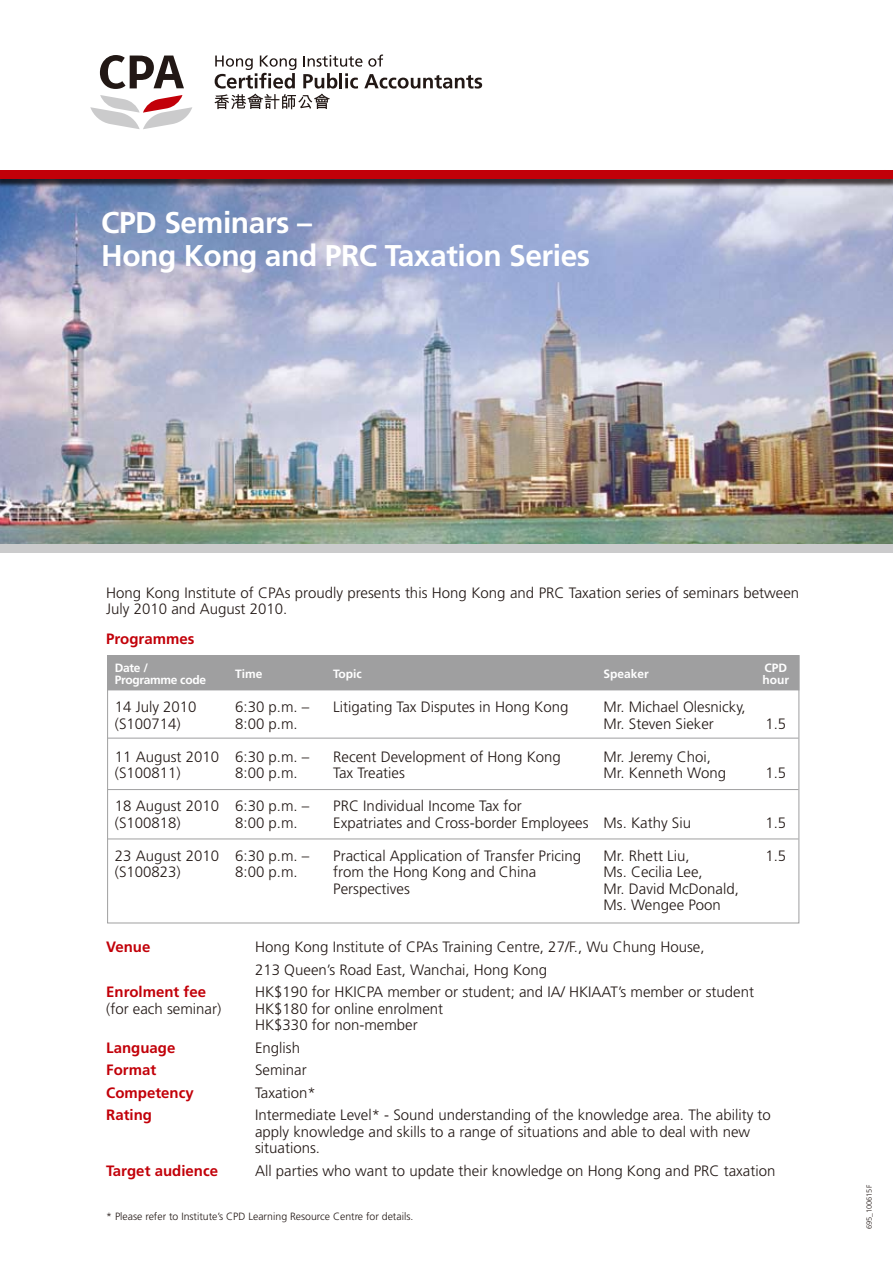
<style>
.page{position:relative;width:893px;height:1263px;background:#fff}
.page>*{position:absolute;margin:0;border:0;box-sizing:border-box;transform-origin:0 0}
.t1{font:700 30px/33px "Frutiger";letter-spacing:-.015em;color:#fff}
.t2{font:300 15px/16.5px "Frutiger";color:#221815}
.t3{font:700 15px "Frutiger";color:#c20009}
.t4{font:700 12px "Frutiger";color:#fff}
.t5{font:700 12px "Frutiger";letter-spacing:-.025em;color:#fff}
.t6{font:300 10.5px "Frutiger";color:#221815}
.t7{font:300 7.5px "Frutiger";letter-spacing:-.01em;color:#221815}
</style>
<div class="page">
<img style="left:0;top:238px;width:893px;height:306px">
<div style="left:0;top:544px;width:893px;height:9px;background:#cbcbcc"></div>
<img style="left:0;top:179px;width:893px;height:59px">
<div style="left:0;top:170px;width:893px;height:9px;background:#c20009"></div>
<svg style="left:100px;top:55px;width:84px;height:34px"></svg>
<svg style="left:214px;top:55px;width:268px;height:54px"></svg>
<svg style="left:90px;top:95px;width:102px;height:34px"></svg>
<div style="left:108px;top:655px;width:691px;height:35px;background:#9f9fa0"></div>
<div style="left:107px;top:655px;width:692px;height:268px;border:1px solid #9f9fa0"></div>
<hr style="left:108px;top:738px;width:690px;height:1px;background:#9f9fa0">
<hr style="left:108px;top:789px;width:690px;height:1px;background:#9f9fa0">
<hr style="left:108px;top:838px;width:690px;height:1px;background:#9f9fa0">
<h1 class="t1" style="left:101px;top:206px;width:491px">CPD Seminars –<br>Hong Kong and PRC Taxation Series</h1>
<p class="t2" style="left:106px;top:584px;width:694px">Hong Kong Institute of CPAs proudly presents this Hong Kong and PRC Taxation series of seminars between<br>July 2010 and August 2010.</p>
<p class="t3" style="left:106px;top:630px;width:90px">Programmes</p>
<p class="t4" style="left:115px;top:660px;width:35px">Date /</p>
<p class="t4" style="left:235px;top:666px;width:29px">Time</p>
<p class="t4" style="left:333px;top:666px;width:30px">Topic</p>
<p class="t4" style="left:604px;top:666px;width:47px">Speaker</p>
<p class="t4" style="left:764px;top:660px;width:24px">CPD</p>
<p class="t5" style="left:115px;top:672px;width:93px">Programme code</p>
<p class="t4" style="left:762px;top:672px;width:28px">hour</p>
<p class="t2" style="left:115px;top:699px;width:83px">14 July 2010</p>
<p class="t2" style="left:235px;top:699px;width:76px">6:30 p.m. –</p>
<p class="t2" style="left:333px;top:699px;width:237px">Litigating Tax Disputes in Hong Kong</p>
<p class="t2" style="left:604px;top:699px;width:144px">Mr. Michael Olesnicky,</p>
<p class="t2" style="left:115px;top:715px;width:67px">(S100714)</p>
<p class="t2" style="left:235px;top:715px;width:64px">8:00 p.m.</p>
<p class="t2" style="left:604px;top:715px;width:112px">Mr. Steven Sieker</p>
<p class="t2" style="left:765px;top:715px;width:22px">1.5</p>
<p class="t2" style="left:115px;top:748px;width:196px">11 August 2010 6:30 p.m. –</p>
<p class="t2" style="left:333px;top:748px;width:229px">Recent Development of Hong Kong</p>
<p class="t2" style="left:604px;top:748px;width:109px">Mr. Jeremy Choi,</p>
<p class="t2" style="left:115px;top:765px;width:67px">(S100811)</p>
<p class="t2" style="left:235px;top:765px;width:64px">8:00 p.m.</p>
<p class="t2" style="left:333px;top:765px;width:73px">Tax Treaties</p>
<p class="t2" style="left:604px;top:765px;width:124px">Mr. Kenneth Wong</p>
<p class="t2" style="left:765px;top:765px;width:22px">1.5</p>
<p class="t2" style="left:115px;top:798px;width:196px">18 August 2010 6:30 p.m. –</p>
<p class="t2" style="left:333px;top:798px;width:190px">PRC Individual Income Tax for</p>
<p class="t2" style="left:115px;top:814px;width:67px">(S100818)</p>
<p class="t2" style="left:235px;top:814px;width:64px">8:00 p.m.</p>
<p class="t2" style="left:333px;top:814px;width:359px">Expatriates and Cross-border Employees Ms. Kathy Siu</p>
<p class="t2" style="left:765px;top:814px;width:22px">1.5</p>
<p class="t2" style="left:115px;top:847px;width:196px">23 August 2010 6:30 p.m. –</p>
<p class="t2" style="left:333px;top:847px;width:249px">Practical Application of Transfer Pricing</p>
<p class="t2" style="left:604px;top:847px;width:88px">Mr. Rhett Liu,</p>
<p class="t2" style="left:765px;top:847px;width:22px">1.5</p>
<p class="t2" style="left:115px;top:864px;width:67px">(S100823)</p>
<p class="t2" style="left:235px;top:864px;width:64px">8:00 p.m.</p>
<p class="t2" style="left:333px;top:864px;width:205px">from the Hong Kong and China</p>
<p class="t2" style="left:604px;top:864px;width:101px">Ms. Cecilia Lee,</p>
<p class="t2" style="left:333px;top:880px;width:78px">Perspectives</p>
<p class="t2" style="left:604px;top:880px;width:137px">Mr. David McDonald,<br>Ms. Wengee Poon</p>
<p class="t3" style="left:106px;top:938px;width:46px">Venue</p>
<p class="t2" style="left:255px;top:936px;width:451px;line-height:22.5px">Hong Kong Institute of CPAs Training Centre, 27/F., Wu Chung House,<br>213 Queen’s Road East, Wanchai, Hong Kong</p>
<p class="t3" style="left:106px;top:983px;width:101px">Enrolment fee</p>
<p class="t2" style="left:255px;top:984px;width:500px">HK$190 for HKICPA member or student; and IA/ HKIAAT’s member or student</p>
<p class="t2" style="left:106px;top:1000px;width:117px">(for each seminar)</p>
<p class="t2" style="left:255px;top:1000px;width:190px">HK$180 for online enrolment<br>HK$330 for non-member</p>
<p class="t3" style="left:106px;top:1039px;width:71px">Language</p>
<p class="t2" style="left:255px;top:1039px;width:47px">English</p>
<p class="t3" style="left:106px;top:1061px;width:52px">Format</p>
<p class="t2" style="left:255px;top:1062px;width:53px">Seminar</p>
<p class="t3" style="left:106px;top:1084px;width:89px">Competency</p>
<p class="t2" style="left:255px;top:1084px;width:62px">Taxation*</p>
<p class="t3" style="left:106px;top:1106px;width:47px">Rating</p>
<p class="t2" style="left:255px;top:1107px;width:517px">Intermediate Level* - Sound understanding of the knowledge area. The ability to apply knowledge and skills to a range of situations and able to deal with new situations.</p>
<p class="t3" style="left:106px;top:1162px;width:113px">Target audience</p>
<p class="t2" style="left:255px;top:1162px;width:522px">All parties who want to update their knowledge on Hong Kong and PRC taxation</p>
<p class="t6" style="left:106px;top:1211px;width:309px">* Please refer to Institute’s CPD Learning Resource Centre for details.</p>
<p class="t7" style="left:865px;top:1229px;width:45px;rotate:-90deg">695_100615F</p>
</div>
